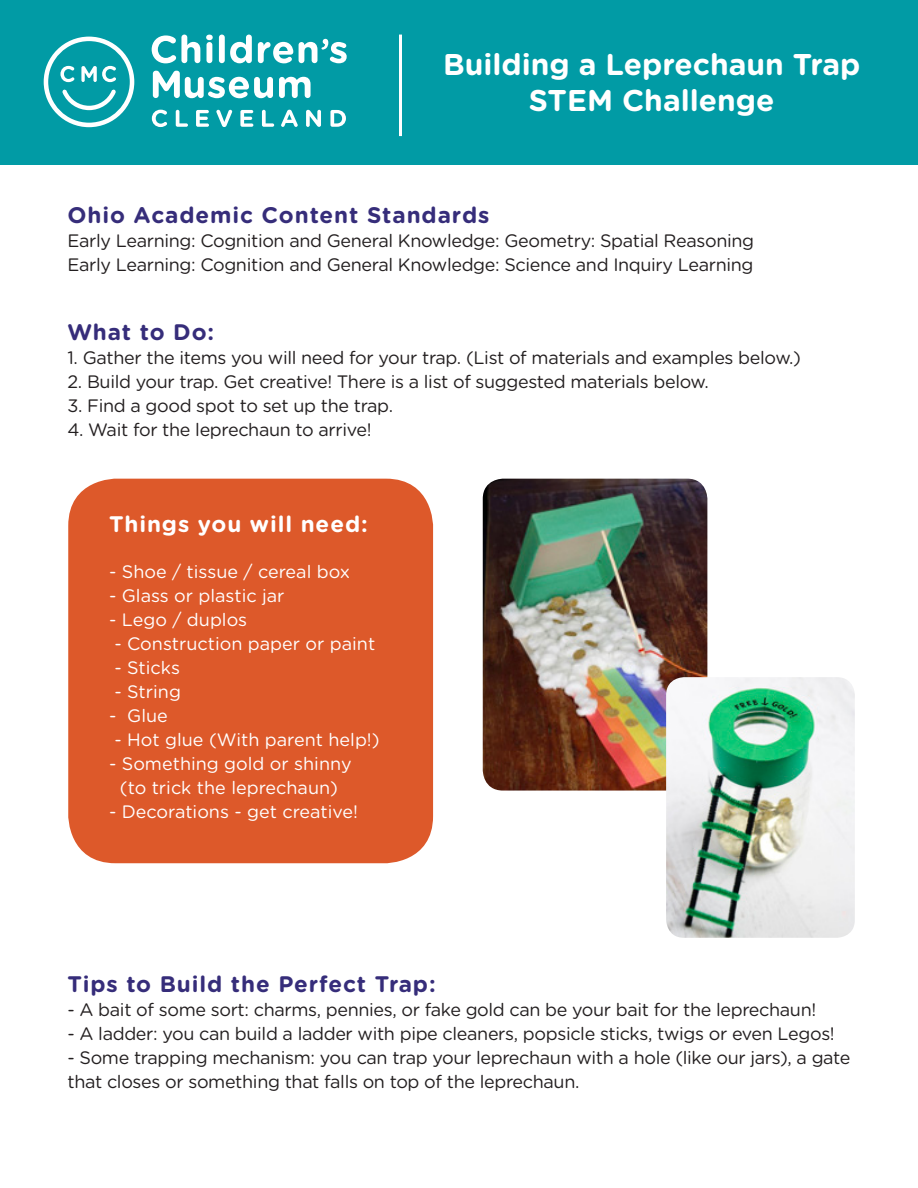
<style>
.page{position:relative;width:918px;height:1188px;background:#fff}
.page>*{position:absolute;margin:0;border:0;box-sizing:border-box;transform-origin:0 0}
.t1{font:700 30px/36px "Gotham Rounded";color:#fff;text-align:center}
.t2{font:700 22.5px "Gotham Rounded";letter-spacing:.04em;color:#362d7a}
.t3{font:700 22.5px "Gotham Rounded";letter-spacing:.04em;color:#fff}
.t4{font:18px/24px "Gotham Rounded";letter-spacing:-.02em;color:#231f20}
.t5{font:18px "Gotham Rounded";color:#fff}
</style>
<div class="page">
<div style="left:0;top:0;width:918px;height:164px;background:#019ba5"></div>
<svg style="left:152px;top:35px;width:48px;height:28px"></svg>
<svg style="left:206px;top:35px;width:7px;height:28px"></svg>
<div style="left:219px;top:35px;width:6px;height:28px;background:#fff;border-radius:3px"></div>
<svg style="left:230px;top:35px;width:22px;height:28px"></svg>
<svg style="left:258px;top:42px;width:35px;height:21px"></svg>
<svg style="left:299px;top:39px;width:48px;height:24px"></svg>
<svg style="left:153px;top:71px;width:120px;height:27px"></svg>
<svg style="left:279px;top:77px;width:32px;height:21px"></svg>
<svg style="left:152px;top:110px;width:15px;height:17px"></svg>
<svg style="left:176px;top:110px;width:12px;height:17px"></svg>
<svg style="left:196px;top:110px;width:13px;height:17px"></svg>
<svg style="left:216px;top:110px;width:16px;height:17px"></svg>
<svg style="left:240px;top:110px;width:13px;height:17px"></svg>
<svg style="left:262px;top:110px;width:12px;height:17px"></svg>
<svg style="left:281px;top:110px;width:17px;height:17px"></svg>
<svg style="left:306px;top:110px;width:15px;height:17px"></svg>
<svg style="left:330px;top:110px;width:16px;height:17px"></svg>
<svg style="left:44px;top:37px;width:90px;height:90px"></svg>
<hr style="left:399px;top:35px;width:3px;height:101px;background:#fff">
<div style="left:68px;top:479px;width:365px;height:384px;background:#dd592a;border-radius:47px"></div>
<img style="left:483px;top:479px;width:224px;height:312px">
<img style="left:666px;top:677px;width:189px;height:261px">
<p class="t1" style="left:443px;top:46px;width:419px">Building a Leprechaun Trap<br>STEM Challenge</p>
<p class="t2" style="left:68px;top:199px;width:423px">Ohio Academic Content Standards</p>
<p class="t4" style="left:68px;top:228px;width:688px">Early Learning: Cognition and General Knowledge: Geometry: Spatial Reasoning</p>
<p class="t4" style="left:68px;top:252px;width:687px">Early Learning: Cognition and General Knowledge: Science and Inquiry Learning</p>
<p class="t2" style="left:68px;top:316px;width:148px">What to Do:</p>
<p class="t4" style="left:68px;top:345px;width:735px">1. Gather the items you will need for your trap. (List of materials and examples below.)</p>
<p class="t4" style="left:68px;top:369px;width:643px">2. Build your trap. Get creative! There is a list of suggested materials below.</p>
<p class="t4" style="left:68px;top:393px;width:327px">3. Find a good spot to set up the trap.</p>
<p class="t4" style="left:68px;top:417px;width:306px">4. Wait for the leprechaun to arrive!</p>
<p class="t3" style="left:109px;top:508px;width:260px">Things you will need:</p>
<p class="t5" style="left:109px;top:559px;width:243px">- Shoe / tissue / cereal box</p>
<p class="t5" style="left:109px;top:583px;width:177px">- Glass or plastic jar</p>
<p class="t5" style="left:109px;top:607px;width:140px">- Lego / duplos</p>
<p class="t5" style="left:114px;top:631px;width:262px">- Construction paper or paint</p>
<p class="t5" style="left:114px;top:655px;width:67px">- Sticks</p>
<p class="t5" style="left:114px;top:679px;width:68px">- String</p>
<p class="t5" style="left:109px;top:703px;width:60px">- Glue</p>
<p class="t5" style="left:114px;top:727px;width:267px">- Hot glue (With parent help!)</p>
<p class="t5" style="left:109px;top:751px;width:244px">- Something gold or shinny</p>
<p class="t5" style="left:120px;top:775px;width:220px">(to trick the leprechaun)</p>
<p class="t5" style="left:109px;top:799px;width:251px">- Decorations - get creative!</p>
<p class="t2" style="left:68px;top:967px;width:370px">Tips to Build the Perfect Trap:</p>
<p class="t4" style="left:68px;top:997px;width:750px">- A bait of some sort: charms, pennies, or fake gold can be your bait for the leprechaun!</p>
<p class="t4" style="left:68px;top:1021px;width:769px">- A ladder: you can build a ladder with pipe cleaners, popsicle sticks, twigs or even Legos!</p>
<p class="t4" style="left:68px;top:1045px;width:785px">- Some trapping mechanism: you can trap your leprechaun with a hole (like our jars), a gate that closes or something that falls on top of the leprechaun.</p>
</div>
